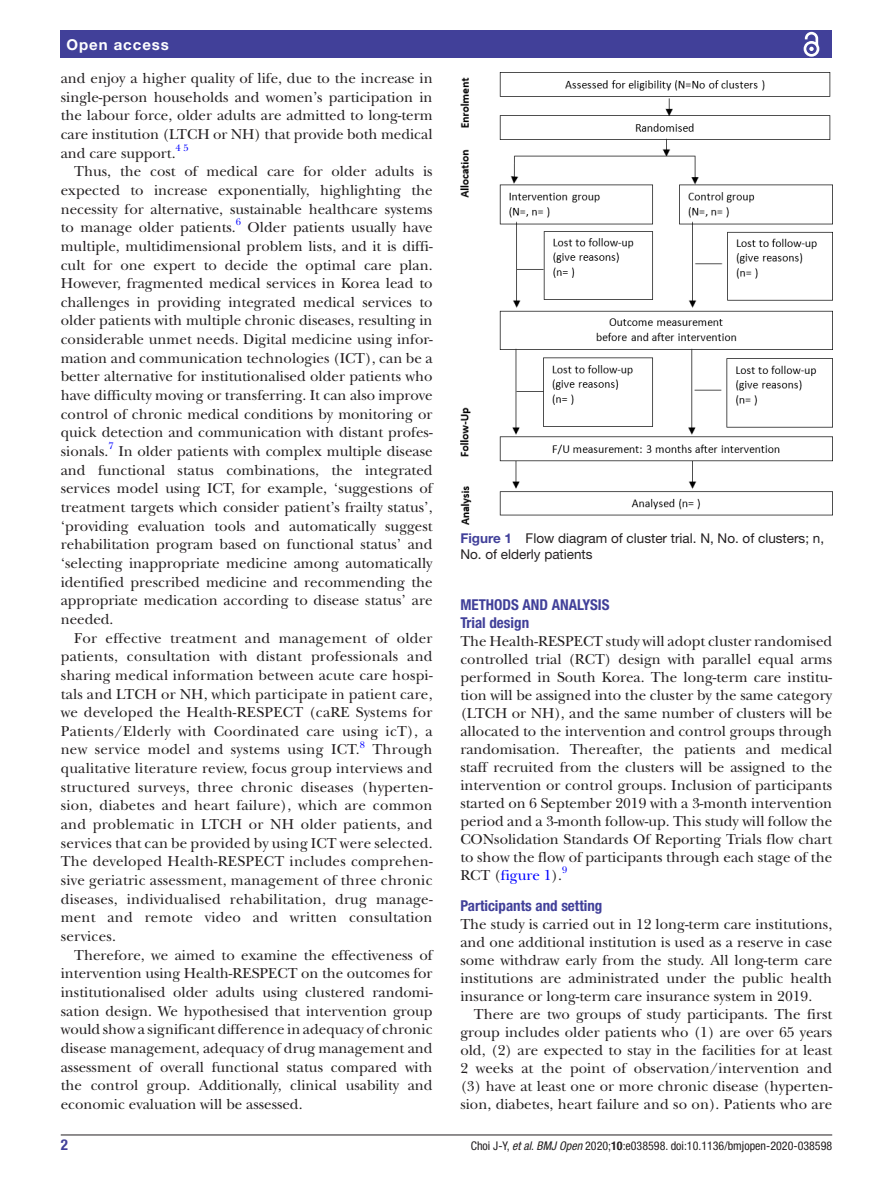
<style>
.page{position:relative;width:893px;height:1191px;background:#fff}
.page>*{position:absolute;margin:0;border:0;box-sizing:border-box;transform-origin:0 0}
.t1{font:15px/18.6px "New Baskerville";color:#231f20;text-align:justify}
.t2{font:700 condensed 15px/18px "Helvetica Neue LT Std";color:#414099}
.t3{font:700 15px "Helvetica Neue LT Std";letter-spacing:.065em;color:#fff}
.t4{font:13.5px/16.2px "Helvetica Neue LT Std";color:#231f20}
.t5{font:condensed 12px "Helvetica Neue LT Std";color:#231f20}
.t6{font:9.9px "New Baskerville";color:#00f}
.s1{font-weight:700;color:#414099}
.s2{color:#00f}
.s3{font-style:italic}
.s4{font-weight:700}
</style>
<div class="page">
<hr style="left:61px;top:1134px;width:771px;height:1px;background:#231f20">
<div style="left:61px;top:31px;width:771px;height:27px;background:#414099"></div>
<svg style="left:803px;top:31px;width:17px;height:26px"></svg>
<img style="left:460px;top:73px;width:372px;height:452px">
<p class="t3" style="left:66px;top:35px;width:104px">Open access</p>
<p class="t1" style="left:61px;top:69px;width:373px">and enjoy a higher quality of life, due to the increase in single-person households and women’s participation in the labour force, older adults are admitted to long-term care institution (LTCH or NH) that provide both medical and care support.</p>
<p class="t6" style="left:176px;top:142px;width:14px">4 5</p>
<p class="t1" style="left:61px;top:162px;width:373px;text-indent:14px">Thus, the cost of medical care for older adults is expected to increase exponentially, highlighting the necessity for alternative, sustainable healthcare systems to manage older patients.</p>
<p class="t6" style="left:236px;top:216px;width:7px">6</p>
<p class="t1" style="left:61px;top:218px;width:373px;text-indent:187px">Older patients usually have multiple, multidimensional problem lists, and it is diffi&shy;cult for one expert to decide the optimal care plan.<br>However, fragmented medical services in Korea lead to challenges in providing integrated medical services to older patients with multiple chronic diseases, resulting in considerable unmet needs. Digital medicine using infor&shy;mation and communication technologies (ICT), can be a better alternative for institutionalised older patients who have difficulty moving or transferring. It can also improve control of chronic medical conditions by monitoring or quick detection and communication with distant profes&shy;sionals.</p>
<p class="t6" style="left:108px;top:440px;width:7px">7</p>
<p class="t1" style="left:61px;top:442px;width:373px;text-indent:58px">In older patients with complex multiple disease and functional status combinations, the integrated services model using ICT, for example, ‘suggestions of treatment targets which consider patient’s frailty status’, ‘providing evaluation tools and automatically suggest rehabilitation program based on functional status’ and ‘selecting inappropriate medicine among automatically identified prescribed medicine and recommending the appropriate medication according to disease status’ are needed.</p>
<p class="t1" style="left:61px;top:628px;width:373px;text-indent:14px">For effective treatment and management of older patients, consultation with distant professionals and sharing medical information between acute care hospi&shy;tals and LTCH or NH, which participate in patient care, we developed the Health-RESPECT (caRE Systems for Patients/Elderly with Coordinated care using icT), a new service model and systems using ICT.</p>
<p class="t6" style="left:360px;top:738px;width:7px">8</p>
<p class="t1" style="left:61px;top:740px;width:373px;text-indent:312px">Through qualitative literature review, focus group interviews and structured surveys, three chronic diseases (hyperten&shy;sion, diabetes and heart failure), which are common and problematic in LTCH or NH older patients, and services that can be provided by using ICT were selected.<br>The developed Health-RESPECT includes comprehen&shy;sive geriatric assessment, management of three chronic diseases, individualised rehabilitation, drug manage&shy;ment and remote video and written consultation services.</p>
<p class="t1" style="left:61px;top:945px;width:373px;text-indent:14px">Therefore, we aimed to examine the effectiveness of intervention using Health-RESPECT on the outcomes for institutionalised older adults using clustered randomi&shy;sation design. We hypothesised that intervention group would show a significant difference in adequacy of chronic disease management, adequacy of drug management and assessment of overall functional status compared with the control group. Additionally, clinical usability and economic evaluation will be assessed.</p>
<p class="t4" style="left:460px;top:529px;width:365px"><span class="s1">Figure 1</span> Flow diagram of cluster trial. N, No. of clusters; n,<br>No. of elderly patients</p>
<p class="t2" style="left:460px;top:595px;width:151px">METHODS AND ANALYSIS<br>Trial design</p>
<p class="t1" style="left:460px;top:632px;width:373px;line-height:18px">The Health-RESPECT study will adopt cluster randomised controlled trial (RCT) design with parallel equal arms performed in South Korea. The long-term care institu&shy;tion will be assigned into the cluster by the same category (LTCH or NH), and the same number of clusters will be allocated to the intervention and control groups through randomisation. Thereafter, the patients and medical staff recruited from the clusters will be assigned to the intervention or control groups. Inclusion of participants started on 6 September 2019 with a 3-month intervention period and a 3-month follow-up. This study will follow the CONsolidation Standards Of Reporting Trials flow chart to show the flow of participants through each stage of the RCT (<span class="s2">figure 1</span>).<sup>9</sup></p>
<p class="t2" style="left:460px;top:896px;width:144px">Participants and setting</p>
<p class="t1" style="left:460px;top:915px;width:373px;line-height:18px">The study is carried out in 12 long-term care institutions, and one additional institution is used as a reserve in case some withdraw early from the study. All long-term care institutions are administrated under the public health insurance or long-term care insurance system in 2019.</p>
<p class="t1" style="left:460px;top:1005px;width:373px;line-height:18px;text-indent:14px">There are two groups of study participants. The first group includes older patients who (1) are over 65 years old, (2) are expected to stay in the facilities for at least 2 weeks at the point of observation/intervention and (3) have at least one or more chronic disease (hyperten&shy;sion, diabetes, heart failure and so on). Patients who are</p>
<p class="t2" style="left:61px;top:1135px;width:9px">2</p>
<p class="t5" style="left:471px;top:1138px;width:363px">Choi J-Y, <span class="s3">et al</span>. <span class="s3">BMJ Open</span> 2020;<span class="s4">10</span>:e038598. doi:10.1136/bmjopen-2020-038598</p>
</div>
